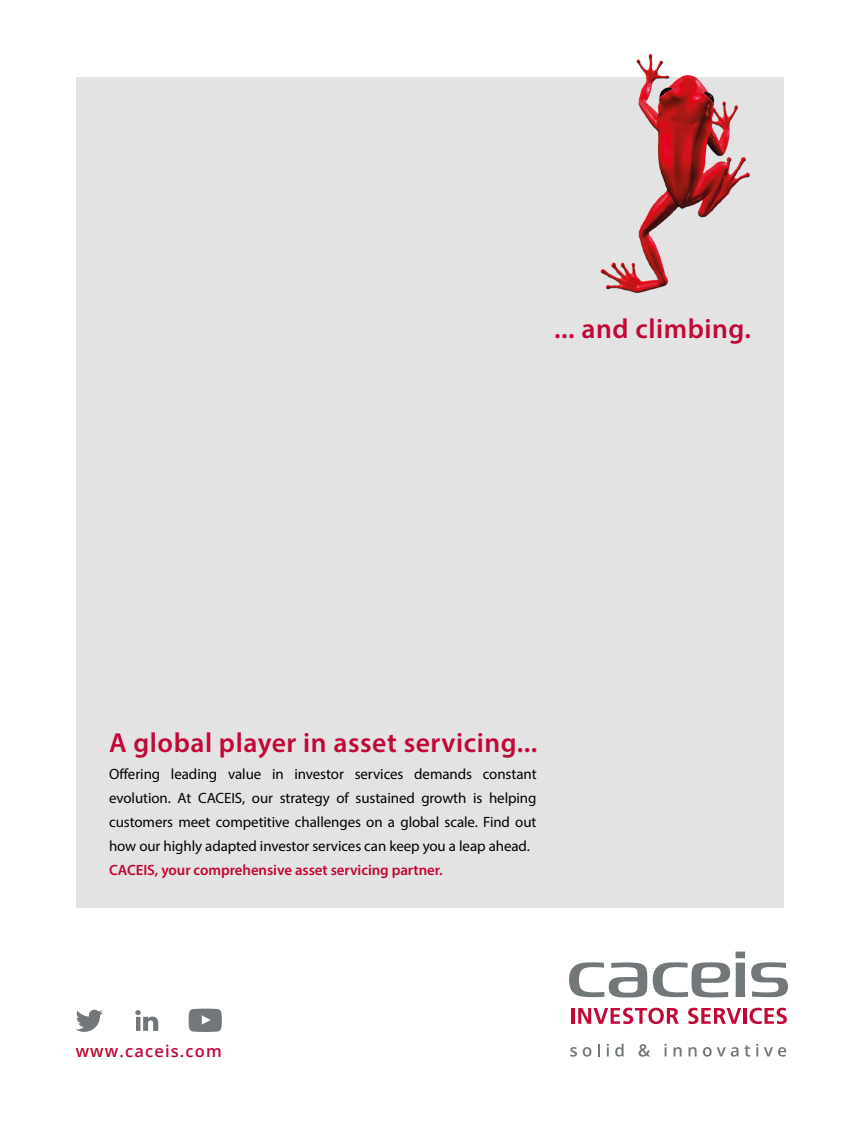
<style>
.page{position:relative;width:861px;height:1134px;background:#fff}
.page>*{position:absolute;margin:0;border:0;box-sizing:border-box;transform-origin:0 0}
.t1{font:600 27.6px "Myriad Pro";letter-spacing:.02em;color:#c20736}
.t2{font:600 16.5px "Open Sans";letter-spacing:.07em;color:#c20736}
.t3{font:15px/23.9px "Myriad Pro";letter-spacing:-.005em;color:#000}
.s1{font-weight:600;color:#c20736}
</style>
<div class="page">
<div style="left:76px;top:77px;width:707px;height:831px;background:#e3e3e3"></div>
<img style="left:600px;top:54px;width:150px;height:239px">
<hr style="left:571px;top:1008px;width:4px;height:16px;background:#c20736">
<svg style="left:578px;top:1008px;width:101px;height:16px"></svg>
<svg style="left:688px;top:1008px;width:53px;height:16px"></svg>
<hr style="left:743px;top:1008px;width:4px;height:16px;background:#c20736">
<svg style="left:750px;top:1008px;width:37px;height:16px"></svg>
<svg style="left:569px;top:952px;width:219px;height:46px"></svg>
<svg style="left:570px;top:1047px;width:7px;height:10px"></svg>
<svg style="left:583px;top:1047px;width:8px;height:10px"></svg>
<svg style="left:598px;top:1044px;width:2px;height:12px"></svg>
<svg style="left:607px;top:1044px;width:2px;height:12px"></svg>
<svg style="left:615px;top:1044px;width:9px;height:13px"></svg>
<svg style="left:639px;top:1044px;width:11px;height:13px"></svg>
<svg style="left:664px;top:1044px;width:3px;height:12px"></svg>
<svg style="left:674px;top:1047px;width:8px;height:9px"></svg>
<svg style="left:689px;top:1047px;width:8px;height:9px"></svg>
<svg style="left:703px;top:1045px;width:47px;height:12px"></svg>
<svg style="left:756px;top:1044px;width:2px;height:12px"></svg>
<svg style="left:764px;top:1047px;width:22px;height:10px"></svg>
<svg style="left:76px;top:1010px;width:27px;height:22px"></svg>
<svg style="left:135px;top:1010px;width:23px;height:21px"></svg>
<svg style="left:189px;top:1009px;width:33px;height:23px"></svg>
<p class="t1" style="left:554px;top:311px;width:198px">... and climbing.</p>
<p class="t1" style="left:109px;top:725px;width:430px">A global player in asset servicing...</p>
<p class="t3" style="left:109px;top:762px;width:429px">Offering leading value in investor services demands constant evolution. At CACEIS, our strategy of sustained growth is helping customers meet competitive challenges on a global scale. Find out how our highly adapted investor services can keep you a leap ahead.<br><span class="s1">CACEIS, your comprehensive asset servicing partner.</span></p>
<p class="t2" style="left:76px;top:1039px;width:148px">www.caceis.com</p>
</div>
